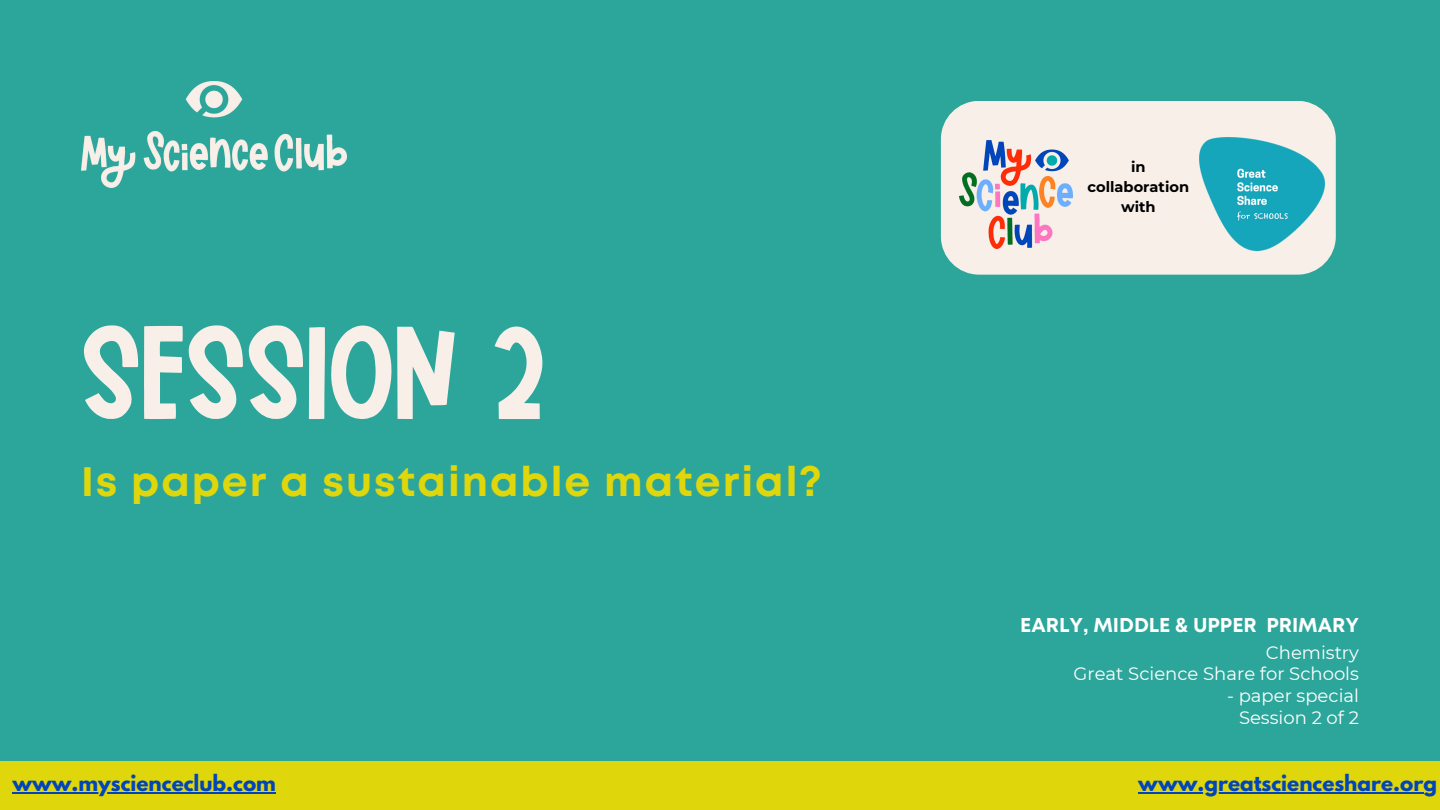
<style>
.page{position:relative;width:1440px;height:810px;background:#2ca69b}
.page>*{position:absolute;margin:0;border:0;box-sizing:border-box;transform-origin:0 0}
.t1{font:134.1px "Meanwhile";color:#f8efe8}
.t2{font:700 41.1px "Mont";letter-spacing:.05em;color:#dfd70c}
.t3{font:700 20px "League Spartan";color:#0145ba}
.t4{font:700 20px "Mont";color:#fff}
.t5{font:18px/21.8px "Montserrat";color:#fff;text-align:right}
.t6{font:700 14.6px/20.1px "Montserrat";color:#000;text-align:center}
</style>
<div class="page">
<img style="left:81px;top:81px;width:265px;height:107px">
<div style="left:941px;top:101px;width:395px;height:174px;background:#f8efe8;border-radius:38px"></div>
<img style="left:960px;top:140px;width:113px;height:108px">
<img style="left:1200px;top:138px;width:124px;height:113px">
<div style="left:0;top:762px;width:1440px;height:48px;background:#dfd70c"></div>
<hr style="left:12px;top:793px;width:264px;height:1px;background:#0145ba">
<hr style="left:1138px;top:793px;width:285px;height:1px;background:#0145ba">
<h1 class="t1" style="left:81px;top:314px;width:466px">SESSION 2</h1>
<h2 class="t2" style="left:81px;top:467px;width:742px">Is paper a sustainable material?</h2>
<p class="t6" style="left:1088px;top:157px;width:103px">in collaboration with</p>
<p class="t4" style="left:1020px;top:618px;width:340px">EARLY, MIDDLE &amp; UPPER PRIMARY</p>
<p class="t5" style="left:1074px;top:641px;width:287px">Chemistry<br>Great Science Share for Schools</p>
<p class="t5" style="left:1227px;top:685px;width:133px">- paper special<br>Session 2 of 2</p>
<p class="t3" style="left:12px;top:773px;width:265px">www.myscienceclub.com</p>
<p class="t3" style="left:1138px;top:773px;width:300px">www.greatscienceshare.org</p>
</div>
